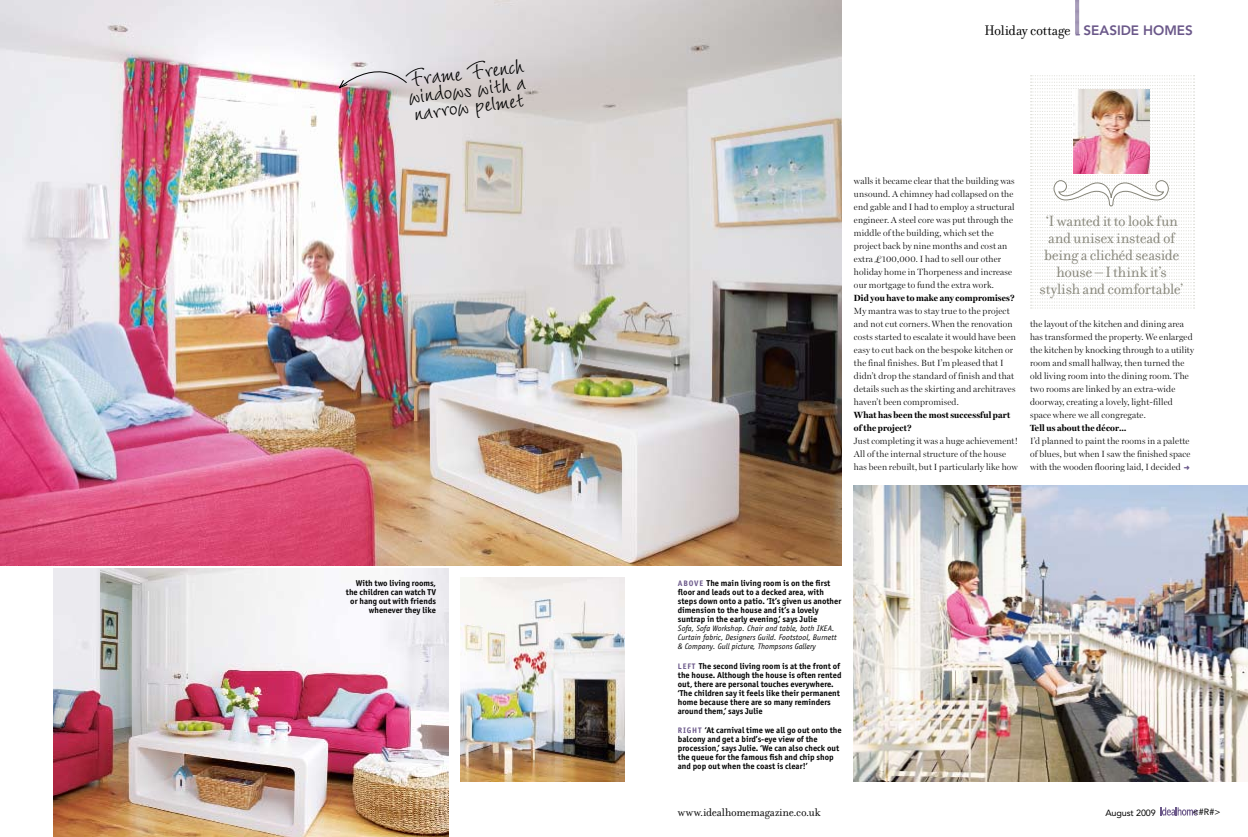
<style>
.page{position:relative;width:1248px;height:837px;background:#fff}
.page>*{position:absolute;margin:0;border:0;box-sizing:border-box;transform-origin:0 0}
.t1{font:32px "Wiesbaden Swing";color:#000}
.t2{font:16px/17px "Filosofia Regular Lining";letter-spacing:-.015em;color:#868579;text-align:center}
.t3{font:15px "Filosofia Regular Lining";letter-spacing:-.015em;color:#000}
.t4{font:12px "Filosofia Regular Lining";letter-spacing:-.01em;color:#000}
.t5{font:300 9px/13px "Miller Display";letter-spacing:.02em;color:#000}
.t6{font:700 9px/13px "Miller Display";letter-spacing:.02em;color:#000}
.t7{font:9px "Avenir";letter-spacing:-.01em;color:#000}
.t8{font:700 8.5px/9px "Officina Sans";color:#000}
.t9{font:italic 8px/9px "Officina Sans";letter-spacing:.01em;color:#000}
.s1{font-family:"Avenir";font-weight:800;font-size:13.5px;color:#6a5789}
.s2{font-size:8px;color:#6a5789}
</style>
<div class="page">
<img style="left:0;top:0;width:841px;height:565px">
<svg style="left:1075px;top:0;width:4px;height:36px"></svg>
<svg style="left:1160px;top:807px;width:37px;height:8px"></svg>
<svg style="left:1030px;top:75px;width:164px;height:233px"></svg>
<img style="left:1073px;top:89px;width:75px;height:84px">
<img style="left:460px;top:577px;width:164px;height:204px">
<img style="left:853px;top:485px;width:394px;height:296px">
<img style="left:54px;top:568px;width:394px;height:268px">
<svg style="left:337px;top:56px;width:71px;height:33px"></svg>
<h1 class="t1" style="left:403px;top:61px;width:120px;rotate:-7deg">Frame French</h1>
<h1 class="t1" style="left:406px;top:78px;width:119px;rotate:-7deg">windows with a</h1>
<h1 class="t1" style="left:412px;top:95px;width:112px;rotate:-7deg">narrow pelmet</h1>
<p class="t8" style="left:346px;top:578px;width:92px;text-align:right">With two living rooms, the children can watch TV or hang out with friends whenever they like</p>
<h3 class="t3" style="left:984px;top:22px;width:210px">Holiday cottage <span class="s1">SEASIDE HOMES</span></h3>
<p class="t5" style="left:853px;top:174px;width:162px">walls it became clear that the building was unsound. A chimney had collapsed on the end gable and I had to employ a structural engineer. A steel core was put through the middle of the building, which set the project back by nine months and cost an extra £100,000. I had to sell our other holiday home in Thorpeness and increase our mortgage to fund the extra work.</p>
<p class="t6" style="left:853px;top:291px;width:162px">Did you have to make any compromises?</p>
<p class="t5" style="left:853px;top:304px;width:164px">My mantra was to stay true to the project and not cut corners. When the renovation costs started to escalate it would have been easy to cut back on the bespoke kitchen or the final finishes. But I’m pleased that I didn’t drop the standard of finish and that details such as the skirting and architraves haven’t been compromised.</p>
<p class="t6" style="left:853px;top:408px;width:158px">What has been the most successful part of the project?</p>
<p class="t5" style="left:853px;top:434px;width:165px">Just completing it was a huge achievement!<br>All of the internal structure of the house has been rebuilt, but I particularly like how</p>
<h2 class="t2" style="left:1039px;top:213px;width:146px">‘I wanted it to look fun and unisex instead of being a clichéd seaside house – Ithink it’s stylish and comfortable’</h2>
<p class="t5" style="left:1029px;top:317px;width:165px">the layout of the kitchen and dining area has transformed the property. We enlarged the kitchen by knocking through to a utility room and small hallway, then turned the old living room into the dining room. The two rooms are linked by an extra-wide doorway, creating a lovely, light-filled space where we all congregate.</p>
<p class="t6" style="left:1029px;top:421px;width:98px">Tell us about the décor…</p>
<p class="t5" style="left:1029px;top:434px;width:162px;text-align:justify">I’d planned to paint the rooms in a palette of blues, but when I saw the finished space with the wooden flooring laid, I decided</p>
<p class="t8" style="left:677px;top:578px;width:165px"><span class="s2">ABOVE</span> The main living room is on the first floor and leads out to a decked area, with steps down onto a patio. ‘It’s given us another dimension to the house and it’s a lovely suntrap in the early evening,’ says Julie</p>
<p class="t9" style="left:677px;top:623px;width:160px">Sofa, Sofa Workshop. Chair and table, both IKEA.<br>Curtain fabric, Designers Guild. Footstool, Burnett &amp; Company. Gull picture, Thompsons Gallery</p>
<p class="t8" style="left:677px;top:661px;width:165px"><span class="s2">LE FT</span> The second living room is at the front of the house. Although the house is often rented out, there are personal touches everywhere. ‘The children say it feels like their permanent home because there are so many reminders around them,’ says Julie</p>
<p class="t8" style="left:677px;top:725px;width:165px"><span class="s2">r ight</span> ‘At carnival time we all go out onto the balcony and get a bird’s-eye view of the procession,’ says Julie. ‘We can also check out the queue for the famous fish and chip shop and pop out when the coast is clear!’</p>
<h3 class="t4" style="left:677px;top:804px;width:144px">www.idealhomemagazine.co.uk</h3>
<p class="t7" style="left:1105px;top:806px;width:52px">August 2009</p>
<p class="t7" style="left:1192px;top:806px;width:29px">&lt;#R#&gt;</p>
</div>
